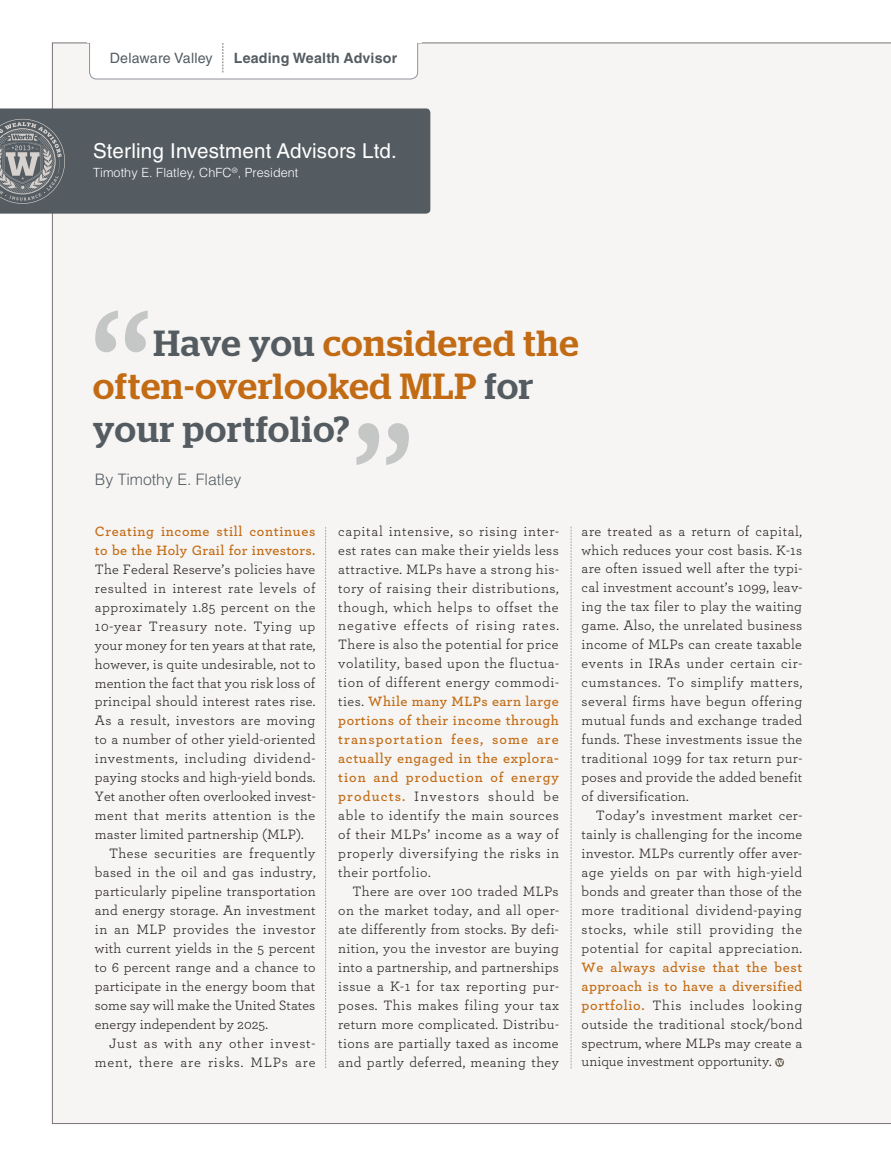
<style>
.page{position:relative;width:891px;height:1167px;background:#fff}
.page>*{position:absolute;margin:0;border:0;box-sizing:border-box;transform-origin:0 0}
.t1{font:500 36.3px/43.3px "Stag";letter-spacing:.025em;color:#c26b14}
.t2{font:20.55px "Helvetica LT Std";letter-spacing:.01em;color:#fff}
.t3{font:300 15.75px "Helvetica LT Std";color:#545c62}
.t4{font:14.25px/18.9px "Archer";letter-spacing:.015em;color:#241f1f;text-align:justify}
.t5{font:14.25px "Archer";letter-spacing:.04em;color:#241f1f}
.t6{font:14.25px "Archer";letter-spacing:.035em;color:#241f1f}
.t7{font:600 14.25px/18.9px "Archer";letter-spacing:.045em;color:#c26b14}
.t8{font:14.25px "Archer";letter-spacing:.045em;color:#241f1f}
.t9{font:14.25px "Archer";letter-spacing:.06em;color:#241f1f}
.t10{font:14.25px "Archer";letter-spacing:.055em;color:#241f1f}
.t11{font:700 14.25px "Helvetica LT Std";letter-spacing:.015em;color:#545c62}
.t12{font:14.25px "Helvetica LT Std";letter-spacing:.015em;color:#545c62}
.t13{font:300 12.6px "Helvetica LT Std";letter-spacing:.005em;color:#fff}
.s1{color:#545c62}
.s2{font-weight:600;color:#c26b14}
</style>
<div class="page">
<div style="left:52px;top:43px;width:838px;height:1080px;background:#f6f5f3"></div>
<div style="left:0;top:108px;width:430px;height:106px;background:#545c62"></div>
<svg style="left:95px;top:310px;width:23px;height:42px"></svg>
<svg style="left:125px;top:310px;width:23px;height:42px"></svg>
<svg style="left:386px;top:423px;width:23px;height:42px"></svg>
<svg style="left:356px;top:423px;width:23px;height:42px"></svg>
<div style="left:90px;top:21px;width:328px;height:58px;background:#fff;border-radius:7px"></div>
<div style="left:89px;top:21px;width:329px;height:58px;border:1px solid #8f939c;border-radius:7px"></div>
<div style="left:87px;top:0;width:335px;height:43px;background:#fff"></div>
<svg style="left:223px;top:43px;width:1px;height:29px"></svg>
<svg style="left:775px;top:1057px;width:9px;height:9px"></svg>
<svg style="left:325px;top:527px;width:1px;height:541px"></svg>
<svg style="left:571px;top:526px;width:1px;height:542px"></svg>
<svg style="left:0;top:119px;width:65px;height:85px;background:#7a7e81"></svg>
<svg style="left:890px;top:43px;width:1px;height:1080px"></svg>
<p class="t12" style="left:110px;top:50px;width:104px">Delaware Valley</p>
<p class="t11" style="left:234px;top:50px;width:165px">Leading Wealth Advisor</p>
<h2 class="t2" style="left:93px;top:138px;width:305px">Sterling Investment Advisors Ltd.</h2>
<p class="t13" style="left:93px;top:164px;width:207px">Timothy E. Flatley, ChFC<sup>®</sup>, President</p>
<h1 class="t1" style="left:93px;top:321px;width:487px;text-indent:60px"><span class="s1">Have you</span> considered the often-overlooked MLP <span class="s1">for your portfolio?</span></h1>
<p class="t3" style="left:95px;top:469px;width:148px">By Timothy E. Flatley</p>
<p class="t7" style="left:95px;top:521px;width:222px">Creating income still continues to be the Holy Grail for investors.</p>
<p class="t4" style="left:95px;top:559px;width:222px">The Federal Reserve’s policies have</p>
<p class="t5" style="left:95px;top:578px;width:222px">resulted in interest rate levels of</p>
<p class="t4" style="left:95px;top:596px;width:222px">approximately 1.85 percent on the</p>
<p class="t8" style="left:95px;top:616px;width:222px">10-year Treasury note. Tying up</p>
<p class="t4" style="left:95px;top:634px;width:222px">your money for ten years at that rate,</p>
<p class="t4" style="left:95px;top:653px;width:222px">however, is quite undesirable, not to</p>
<p class="t4" style="left:95px;top:672px;width:222px">mention the fact that you risk loss of</p>
<p class="t4" style="left:95px;top:691px;width:222px">principal should interest rates rise.</p>
<p class="t6" style="left:95px;top:710px;width:222px">As a result, investors are moving</p>
<p class="t4" style="left:95px;top:729px;width:222px">to a number of other yield-oriented</p>
<p class="t5" style="left:95px;top:748px;width:222px">investments, including dividend-</p>
<p class="t4" style="left:95px;top:767px;width:222px">paying stocks and high-yield bonds.</p>
<p class="t4" style="left:95px;top:786px;width:222px">Yet another often overlooked invest-</p>
<p class="t5" style="left:95px;top:805px;width:222px">ment that merits attention is the</p>
<p class="t4" style="left:95px;top:824px;width:210px">master limited partnership (MLP).</p>
<p class="t6" style="left:109px;top:843px;width:208px">These securities are frequently</p>
<p class="t4" style="left:95px;top:862px;width:222px">based in the oil and gas industry,</p>
<p class="t4" style="left:95px;top:881px;width:222px">particularly pipeline transportation</p>
<p class="t4" style="left:95px;top:900px;width:222px">and energy storage. An investment</p>
<p class="t6" style="left:95px;top:919px;width:222px">in an MLP provides the investor</p>
<p class="t4" style="left:95px;top:938px;width:222px">with current yields in the 5 percent</p>
<p class="t4" style="left:95px;top:957px;width:222px">to 6 percent range and a chance to</p>
<p class="t4" style="left:95px;top:976px;width:222px">participate in the energy boom that</p>
<p class="t4" style="left:95px;top:994px;width:222px">some say will make the United States</p>
<p class="t4" style="left:95px;top:1013px;width:175px">energy independent by 2025.</p>
<p class="t10" style="left:109px;top:1033px;width:208px">Just as with any other invest-</p>
<p class="t9" style="left:95px;top:1052px;width:222px">ment, there are risks. MLPs are</p>
<p class="t4" style="left:582px;top:520px;width:222px">are treated as a return of capital, which reduces your cost basis. K-1s are often issued well after the typi&shy;cal investment account’s 1099, leav&shy;ing the tax filer to play the waiting game. Also, the unrelated business income of MLPs can create taxable events in IRAs under certain cir&shy;cumstances. To simplify matters, several firms have begun offering mutual funds and exchange traded funds. These investments issue the traditional 1099 for tax return pur&shy;poses and provide the added benefit of diversification.</p>
<p class="t4" style="left:582px;top:805px;width:222px;text-indent:14px">Today’s investment market cer&shy;tainly is challenging for the income investor. MLPs currently offer aver&shy;age yields on par with high-yield bonds and greater than those of the more traditional dividend-paying stocks, while still providing the potential for capital appreciation.</p>
<p class="t4" style="left:582px;top:956px;width:222px"><span class="s2">We always advise that the best approach is to have a diversified portfolio.</span> This includes looking outside the traditional stock/bond spectrum, where MLPs may create a unique investment opportunity.</p>
<p class="t4" style="left:338px;top:521px;width:222px">capital intensive, so rising inter&shy;est rates can make their yields less attractive. MLPs have a strong his&shy;tory of raising their distributions, though, which helps to offset the negative effects of rising rates.<br>There is also the potential for price volatility, based upon the fluctua&shy;tion of different energy commodi&shy;ties. <span class="s2">While many MLPs earn large portions of their income through transportation fees, some are actually engaged in the explora&shy;tion and production of energy products.</span> Investors should be able to identify the main sources of their MLPs’ income as a way of properly diversifying the risks in their portfolio.</p>
<p class="t4" style="left:338px;top:881px;width:222px;text-indent:14px">There are over 100 traded MLPs on the market today, and all oper&shy;ate differently from stocks. By defi&shy;nition, you the investor are buying into a partnership, and partnerships issue a K-1 for tax reporting pur&shy;poses. This makes filing your tax return more complicated. Distribu&shy;tions are partially taxed as income and partly deferred, meaning they</p>
</div>
